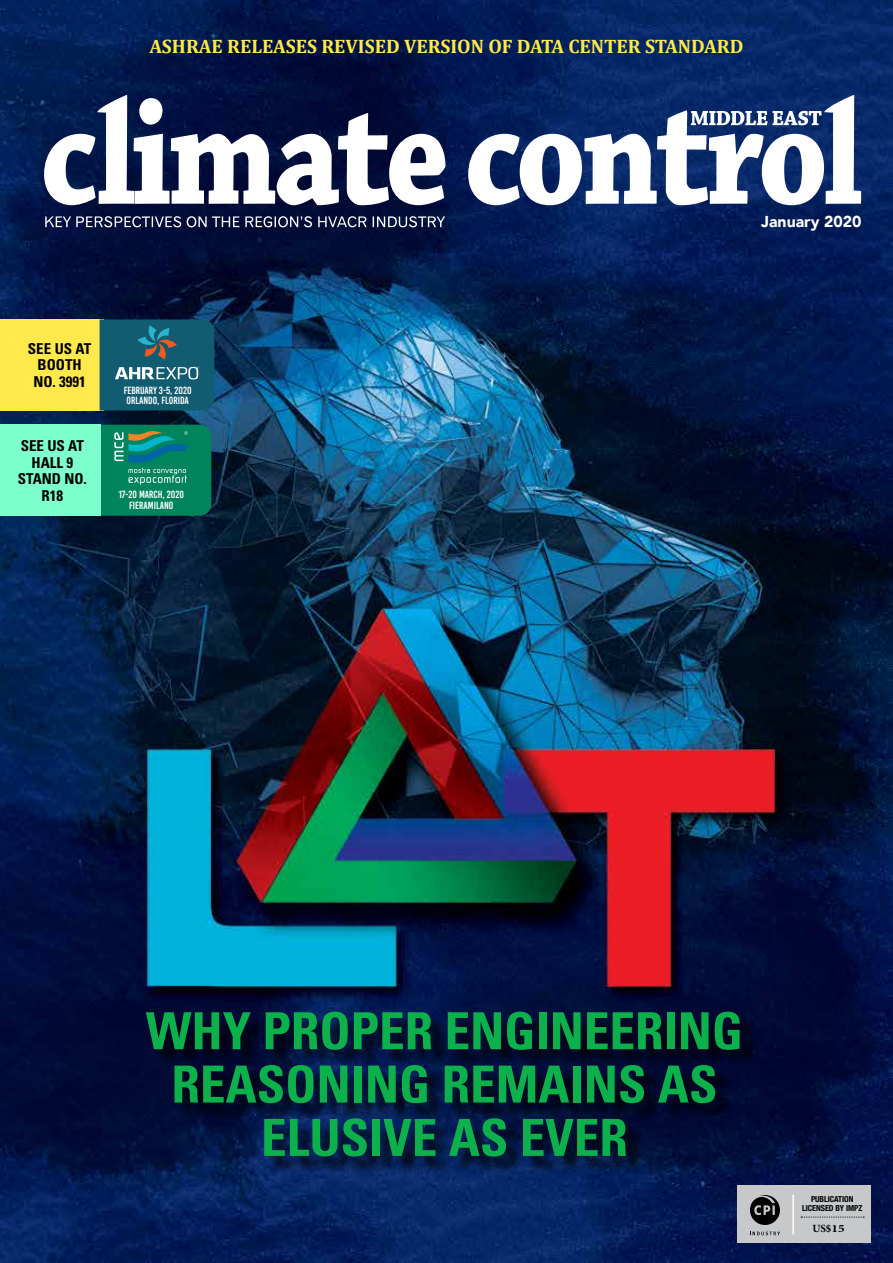
<style>
.page{position:relative;width:893px;height:1263px;background:#fff}
.page>*{position:absolute;margin:0;border:0;box-sizing:border-box;transform-origin:0 0}
.t1{font:700 condensed 51.15px/53.2px "Univers";color:#0db14b;text-align:center}
.t2{font:700 19.5px "Cambria";color:#ffe94b}
.t3{font:900 15.75px "Avenir";color:#fff}
.t4{font:700 condensed 15px/16.5px "Univers";color:#000;text-align:center}
.t5{font:700 11.1px "Minion Pro";color:#000}
.t6{font:10.5px/10.5px "Bebas Kai";color:#fff}
.t7{font:700 condensed 8.25px/9px "Helvetica Neue";letter-spacing:-.01em;color:#000;text-align:center}
</style>
<div class="page">
<img style="left:0;top:0;width:892px;height:1262px">
<svg style="left:45px;top:216px;width:400px;height:11px;background:#4c5473"></svg>
<svg style="left:468px;top:95px;width:393px;height:110px"></svg>
<svg style="left:44px;top:95px;width:401px;height:110px"></svg>
<div style="left:149px;top:1014px;width:609px;height:161px;background:#000;opacity:.75"></div>
<div style="left:0;top:319px;width:103px;height:91px;background:#ffe94b"></div>
<svg style="left:100px;top:319px;width:114px;height:91px;background:#206476"></svg>
<svg style="left:100px;top:424px;width:111px;height:91px;background:#0d8866"></svg>
<div style="left:0;top:424px;width:100px;height:91px;background:#7dffce"></div>
<div style="left:736px;top:1184px;width:134px;height:58px;background:#c7c8ca"></div>
<svg style="left:801px;top:1216px;width:63px;height:1px"></svg>
<hr style="left:792px;top:1194px;width:1px;height:40px;background:#fff">
<svg style="left:750px;top:1195px;width:29px;height:29px"></svg>
<svg style="left:750px;top:1231px;width:30px;height:4px"></svg>
<h2 class="t2" style="left:149px;top:35px;width:595px">ASHRAE RELEASES REVISED VERSION OF DATA CENTER STANDARD</h2>
<h3 class="t4" style="left:28px;top:340px;width:65px">SEE US AT<br>BOOTH<br>NO. 3991</h3>
<h3 class="t4" style="left:18px;top:437px;width:71px">SEE US AT<br>HALL 9<br>STAND NO.<br>R18</h3>
<p class="t6" style="left:124px;top:385px;width:69px">FEBRUARY 3-5, 2020<br>ORLANDO, FLORIDA</p>
<p class="t6" style="left:118px;top:489px;width:67px;text-align:center">17-20 MARCH, 2020<br>FIERAMILANO</p>
<h3 class="t3" style="left:761px;top:211px;width:102px">January 2020</h3>
<h1 class="t1" style="left:146px;top:1004px;width:598px">WHY PROPER ENGINEERING<br>REASONING REMAINS AS<br>ELUSIVE AS EVER</h1>
<p class="t7" style="left:802px;top:1194px;width:62px">PUBLICATION<br>LICENSED BY IMPZ</p>
<p class="t5" style="left:812px;top:1220px;width:34px">US$15</p>
</div>
